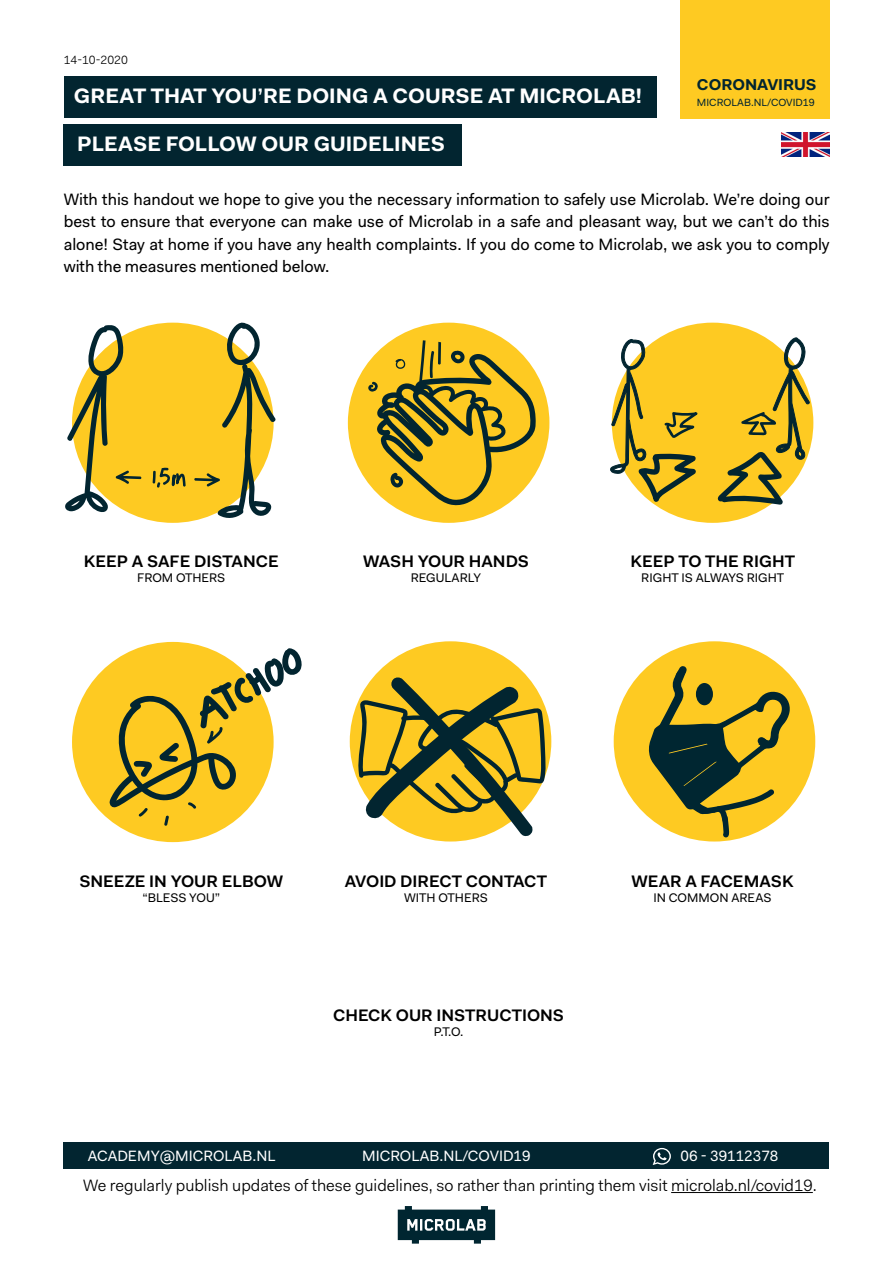
<style>
.page{position:relative;width:893px;height:1263px;background:#fff}
.page>*{position:absolute;margin:0;border:0;box-sizing:border-box;transform-origin:0 0}
.t1{font:700 21px "Fakt Pro";color:#fff}
.t2{font:600 16.65px "Fakt Pro";color:#000}
.t3{font:16.5px/22.5px "Fakt Pro";color:#000;text-align:justify}
.t4{font:16.5px "Fakt Pro Blond";color:#000}
.t5{font:700 15.75px "Fakt Pro";color:#022530}
.t6{font:15px "Fakt Pro";color:#fff}
.t7{font:12.6px "Fakt Pro";color:#000}
.t8{font:12px "Fakt Pro Blond";color:#000}
.t9{font:10.5px "Fakt Pro";color:#022530}
</style>
<div class="page">
<div style="left:64px;top:1142px;width:765px;height:27px;background:#022530"></div>
<svg style="left:653px;top:1148px;width:18px;height:17px"></svg>
<svg style="left:398px;top:1206px;width:97px;height:37px"></svg>
<div style="left:680px;top:0;width:150px;height:119px;background:#feca22"></div>
<img style="left:782px;top:133px;width:47px;height:24px">
<hr style="left:671px;top:1192px;width:142px;height:1px;background:#000">
<div style="left:64px;top:124px;width:398px;height:41px;background:#022530"></div>
<div style="left:64px;top:77px;width:592px;height:41px;background:#022530"></div>
<div style="left:72px;top:642px;width:202px;height:200px;background:#feca22;border-radius:50%"></div>
<div style="left:350px;top:641px;width:201px;height:200px;background:#feca22;border-radius:50%"></div>
<div style="left:72px;top:323px;width:202px;height:200px;background:#feca22;border-radius:50%"></div>
<div style="left:348px;top:323px;width:201px;height:200px;background:#feca22;border-radius:50%"></div>
<div style="left:612px;top:323px;width:201px;height:200px;background:#feca22;border-radius:50%"></div>
<svg style="left:109px;top:648px;width:193px;height:178px"></svg>
<svg style="left:65px;top:325px;width:77px;height:187px"></svg>
<svg style="left:153px;top:468px;width:33px;height:20px"></svg>
<svg style="left:194px;top:322px;width:82px;height:198px"></svg>
<svg style="left:358px;top:677px;width:188px;height:159px"></svg>
<svg style="left:368px;top:340px;width:168px;height:166px"></svg>
<svg style="left:717px;top:338px;width:93px;height:167px"></svg>
<svg style="left:610px;top:339px;width:88px;height:183px"></svg>
<div style="left:614px;top:641px;width:201px;height:200px;background:#feca22;border-radius:50%"></div>
<svg style="left:647px;top:666px;width:145px;height:176px"></svg>
<p class="t8" style="left:64px;top:52px;width:66px">14-10-2020</p>
<p class="t1" style="left:74px;top:82px;width:570px">GREAT THAT YOU’RE DOING A COURSE AT MICROLAB!</p>
<p class="t1" style="left:77px;top:129px;width:369px">PLEASE FOLLOW OUR GUIDELINES</p>
<p class="t5" style="left:697px;top:74px;width:121px">CORONAVIRUS</p>
<p class="t9" style="left:697px;top:95px;width:119px">MICROLAB.NL/COVID19</p>
<p class="t3" style="left:64px;top:188px;width:767px">With this handout we hope to give you the necessary information to safely use Microlab. We’re doing our best to ensure that everyone can make use of Microlab in a safe and pleasant way, but we can’t do this alone! Stay at home if you have any health complaints. If you do come to Microlab, we ask you to comply with the measures mentioned below.</p>
<p class="t2" style="left:84px;top:550px;width:196px">KEEP A SAFE DISTANCE</p>
<p class="t7" style="left:137px;top:569px;width:90px">FROM OTHERS</p>
<p class="t2" style="left:363px;top:550px;width:167px">WASH YOUR HANDS</p>
<p class="t7" style="left:411px;top:569px;width:72px">REGULARLY</p>
<p class="t2" style="left:630px;top:550px;width:166px">KEEP TO THE RIGHT</p>
<p class="t7" style="left:641px;top:569px;width:145px">RIGHT IS ALWAYS RIGHT</p>
<p class="t2" style="left:79px;top:870px;width:205px">SNEEZE IN YOUR ELBOW</p>
<p class="t7" style="left:142px;top:889px;width:79px">“BLESS YOU”</p>
<p class="t2" style="left:345px;top:870px;width:203px">AVOID DIRECT CONTACT</p>
<p class="t7" style="left:404px;top:889px;width:85px">WITH OTHERS</p>
<p class="t2" style="left:333px;top:1004px;width:232px">CHECK OUR INSTRUCTIONS</p>
<p class="t7" style="left:434px;top:1023px;width:31px">P.T.O.</p>
<p class="t2" style="left:631px;top:870px;width:164px">WEAR A FACEMASK</p>
<p class="t7" style="left:653px;top:889px;width:120px">IN COMMON AREAS</p>
<p class="t6" style="left:88px;top:1146px;width:190px">ACADEMY@MICROLAB.NL</p>
<p class="t6" style="left:362px;top:1146px;width:170px">MICROLAB.NL/COVID19</p>
<p class="t6" style="left:681px;top:1146px;width:99px">06 - 39112378</p>
<p class="t4" style="left:83px;top:1174px;width:735px">We regularly publish updates of these guidelines, so rather than printing them visit microlab.nl/covid19.</p>
</div>
